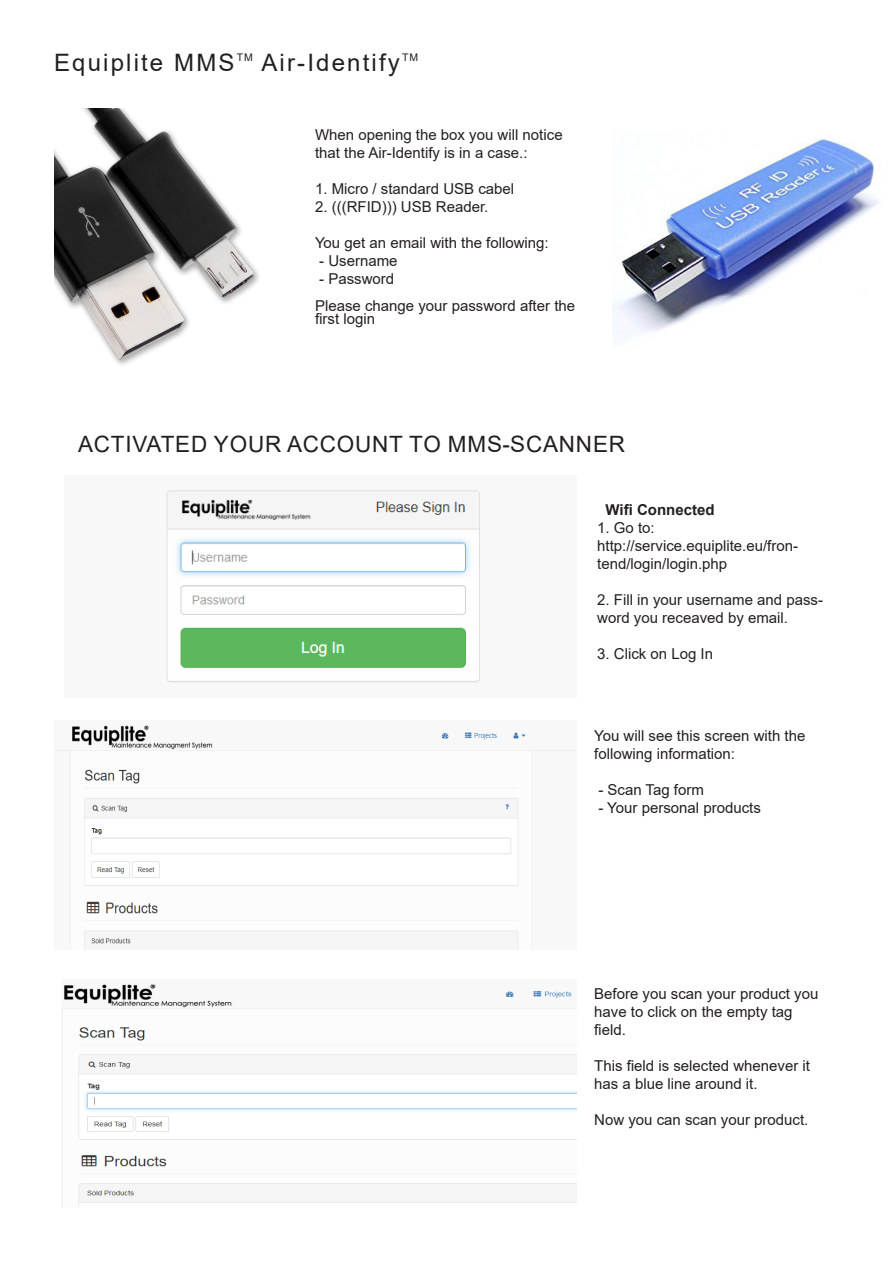
<style>
.page{position:relative;width:893px;height:1263px;background:#fff}
.page>*{position:absolute;margin:0;border:0;box-sizing:border-box;transform-origin:0 0}
.t1{font:24px "Arial";letter-spacing:.09em;color:#231f20}
.t2{font:22.5px "Arial";letter-spacing:.035em;color:#231f20}
.t3{font:15px/18px "Arial";color:#231f20}
.t4{font:700 15px "Arial";color:#231f20}
.t5{font:10.5px "Arial";color:#231f20}
</style>
<div class="page">
<img style="left:54px;top:108px;width:205px;height:257px">
<img style="left:613px;top:138px;width:267px;height:200px">
<img style="left:55px;top:725px;width:521px;height:224px">
<img style="left:62px;top:984px;width:515px;height:224px">
<img style="left:166px;top:490px;width:314px;height:193px">
<p class="t1" style="left:54px;top:47px;width:182px">Equiplite MMS</p>
<p class="t5" style="left:237px;top:50px;width:18px">TM</p>
<p class="t1" style="left:261px;top:47px;width:140px">Air-Identify</p>
<p class="t5" style="left:402px;top:50px;width:18px">TM</p>
<p class="t3" style="left:315px;top:125px;width:249px">When opening the box you will notice that the Air-Identify is in a case.:</p>
<p class="t3" style="left:315px;top:179px;width:201px">1. Micro / standard USB cabel</p>
<p class="t3" style="left:315px;top:197px;width:175px">2. (((RFID))) USB Reader.</p>
<p class="t3" style="left:315px;top:233px;width:235px">You get an email with the following:</p>
<p class="t3" style="left:319px;top:251px;width:80px">- Username</p>
<p class="t3" style="left:319px;top:269px;width:77px">- Password</p>
<p class="t3" style="left:315px;top:298px;width:262px;line-height:13.5px">Please change your password after the first login</p>
<p class="t2" style="left:78px;top:429px;width:548px">ACTIVATED YOUR ACCOUNT TO MMS-SCANNER</p>
<p class="t4" style="left:605px;top:499px;width:111px">Wifi Connected</p>
<p class="t3" style="left:597px;top:518px;width:59px">1. Go to:</p>
<p class="t3" style="left:597px;top:536px;width:202px">http://service.equiplite.eu/fron&shy;tend/login/login.php</p>
<p class="t3" style="left:597px;top:590px;width:227px">2. Fill in your username and pass&shy;word you receaved by email.</p>
<p class="t3" style="left:597px;top:644px;width:117px">3. Click on Log In</p>
<p class="t3" style="left:594px;top:727px;width:213px">You will see this screen with the following information:</p>
<p class="t3" style="left:598px;top:781px;width:107px">- Scan Tag form</p>
<p class="t3" style="left:598px;top:799px;width:164px">- Your personal products</p>
<p class="t3" style="left:594px;top:984px;width:226px">Before you scan your product you have to click on the empty tag field.</p>
<p class="t3" style="left:594px;top:1056px;width:217px">This field is selected whenever it has a blue line around it.</p>
<p class="t3" style="left:594px;top:1110px;width:216px">Now you can scan your product.</p>
</div>
